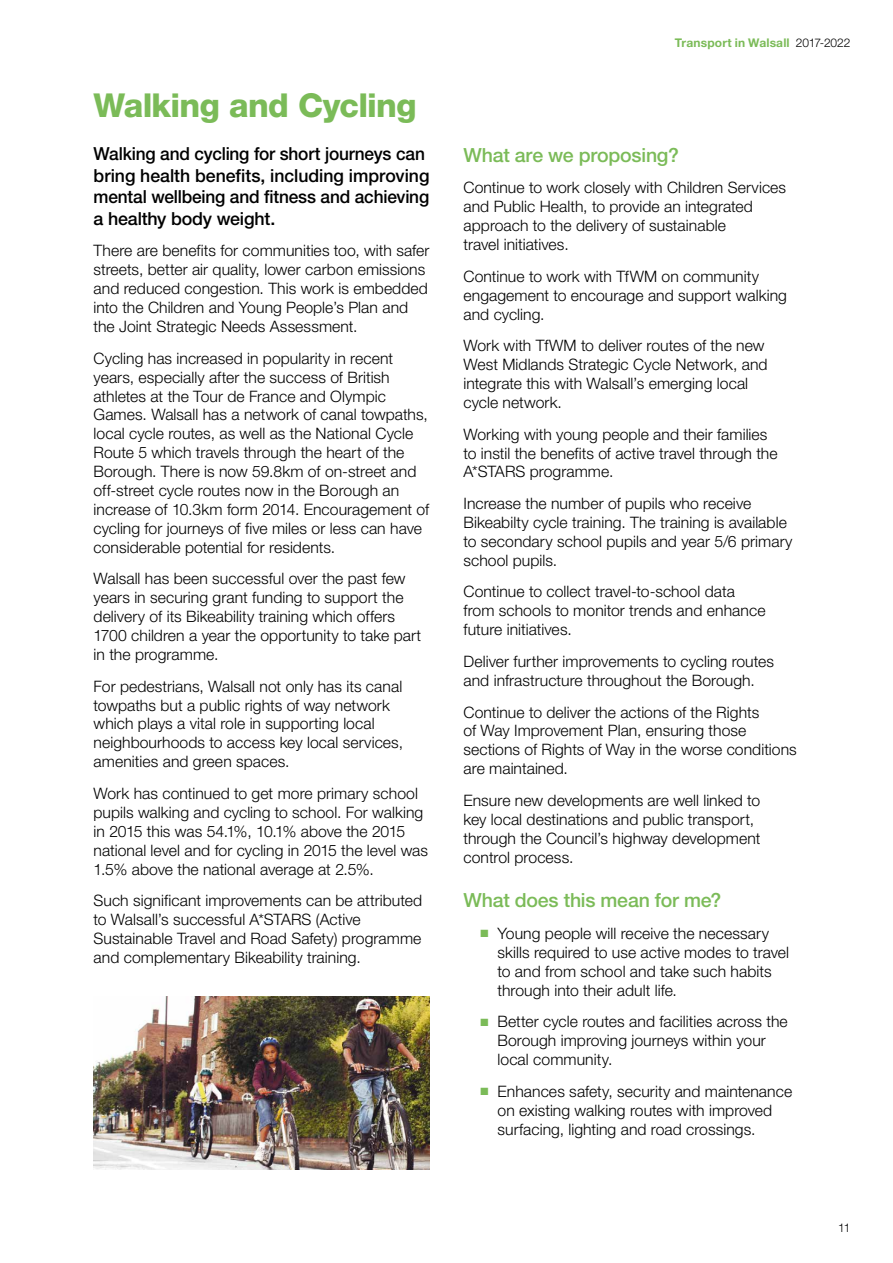
<style>
.page{position:relative;width:893px;height:1263px;background:#fff}
.page>*{position:absolute;margin:0;border:0;box-sizing:border-box;transform-origin:0 0}
.t1{font:800 33px "Helvetica Neue LT Std";letter-spacing:-.02em;color:#7bbb58}
.t2{font:500 19.5px "Helvetica Neue LT Std";letter-spacing:-.01em;color:#7bbb58}
.t3{font:500 18px/21.6px "Helvetica Neue LT Std";letter-spacing:-.01em;color:#000;scale:.96 1}
.t4{font:300 15.75px/18.9px "Helvetica Neue LT Std";letter-spacing:.005em;color:#000}
.t5{font:700 12px "Helvetica Neue LT Std";letter-spacing:.015em;color:#7bbb58}
.t6{font:300 12px "Helvetica Neue LT Std";color:#000}
.s1{font-weight:300;color:#000}
.s2{color:#7bbb58}
</style>
<div class="page">
<img style="left:94px;top:996px;width:335px;height:173px">
<h1 class="t1" style="left:94px;top:86px;width:325px">Walking and Cycling</h1>
<p class="t3" style="left:94px;top:143px;width:351px">Walking and cycling for short journeys can bring health benefits, including improving mental wellbeing and fitness and achieving a healthy body weight.</p>
<p class="t4" style="left:94px;top:241px;width:337px">There are benefits for communities too, with safer streets, better air quality, lower carbon emissions and reduced congestion. This work is embedded into the Children and Young People’s Plan and the Joint Strategic Needs Assessment.</p>
<p class="t4" style="left:94px;top:348px;width:337px">Cycling has increased in popularity in recent years, especially after the success of British athletes at the Tour de France and Olympic Games. Walsall has a network of canal towpaths, local cycle routes, as well as the National Cycle Route 5 which travels through the heart of the Borough. There is now 59.8km of on-street and off-street cycle routes now in the Borough an increase of 10.3km form 2014. Encouragement of cycling for journeys of five miles or less can have considerable potential for residents.</p>
<p class="t4" style="left:94px;top:569px;width:329px">Walsall has been successful over the past few years in securing grant funding to support the delivery of its Bikeability training which offers 1700 children a year the opportunity to take part in the programme.</p>
<p class="t4" style="left:94px;top:676px;width:311px">For pedestrians, Walsall not only has its canal towpaths but a public rights of way network which plays a vital role in supporting local neighbourhoods to access key local services, amenities and green spaces.</p>
<p class="t4" style="left:94px;top:783px;width:336px">Work has continued to get more primary school pupils walking and cycling to school. For walking in 2015 this was 54.1%, 10.1% above the 2015 national level and for cycling in 2015 the level was 1.5% above the national average at 2.5%.</p>
<p class="t4" style="left:94px;top:891px;width:330px">Such significant improvements can be attributed to Walsall’s successful A*STARS (Active Sustainable Travel and Road Safety) programme and complementary Bikeability training.</p>
<p class="t5" style="left:675px;top:35px;width:177px">Transport in Walsall <span class="s1">2017-2022</span></p>
<p class="t2" style="left:463px;top:143px;width:217px">What are we proposing?</p>
<p class="t4" style="left:463px;top:178px;width:324px">Continue to work closely with Children Services and Public Health, to provide an integrated approach to the delivery of sustainable<br>travel initiatives.</p>
<p class="t4" style="left:463px;top:266px;width:325px">Continue to work with TfWM on community engagement to encourage and support walking and cycling.</p>
<p class="t4" style="left:463px;top:336px;width:306px">Work with TfWM to deliver routes of the new West Midlands Strategic Cycle Network, and integrate this with Walsall’s emerging local cycle network.</p>
<p class="t4" style="left:463px;top:424px;width:316px">Working with young people and their families to instil the benefits of active travel through the<br>A*STARS programme.</p>
<p class="t4" style="left:463px;top:494px;width:330px">Increase the number of pupils who receive Bikeabilty cycle training. The training is available to secondary school pupils and year 5/6 primary school pupils.</p>
<p class="t4" style="left:463px;top:582px;width:303px">Continue to collect travel-to-school data from schools to monitor trends and enhance future initiatives.</p>
<p class="t4" style="left:463px;top:651px;width:312px">Deliver further improvements to cycling routes and infrastructure throughout the Borough.</p>
<p class="t4" style="left:463px;top:702px;width:335px">Continue to deliver the actions of the Rights<br>of Way Improvement Plan, ensuring those sections of Rights of Way in the worse conditions are maintained.</p>
<p class="t4" style="left:463px;top:790px;width:298px">Ensure new developments are well linked to key local destinations and public transport, through the Council’s highway development control process.</p>
<p class="t2" style="left:463px;top:889px;width:259px">What does this mean for me?</p>
<p class="t4" style="left:497px;top:923px;width:293px;text-indent:-17px"><span class="s2">■</span> Young people will receive the necessary skills required to use active modes to travel to and from school and take such habits through into their adult life.</p>
<p class="t4" style="left:497px;top:1012px;width:292px;text-indent:-17px"><span class="s2">■</span> Better cycle routes and facilities across the<br>Borough improving journeys within your local community.</p>
<p class="t4" style="left:497px;top:1081px;width:296px;text-indent:-17px"><span class="s2">■</span> Enhances safety, security and maintenance on existing walking routes with improved surfacing, lighting and road crossings.</p>
<p class="t6" style="left:838px;top:1220px;width:14px">11</p>
</div>
